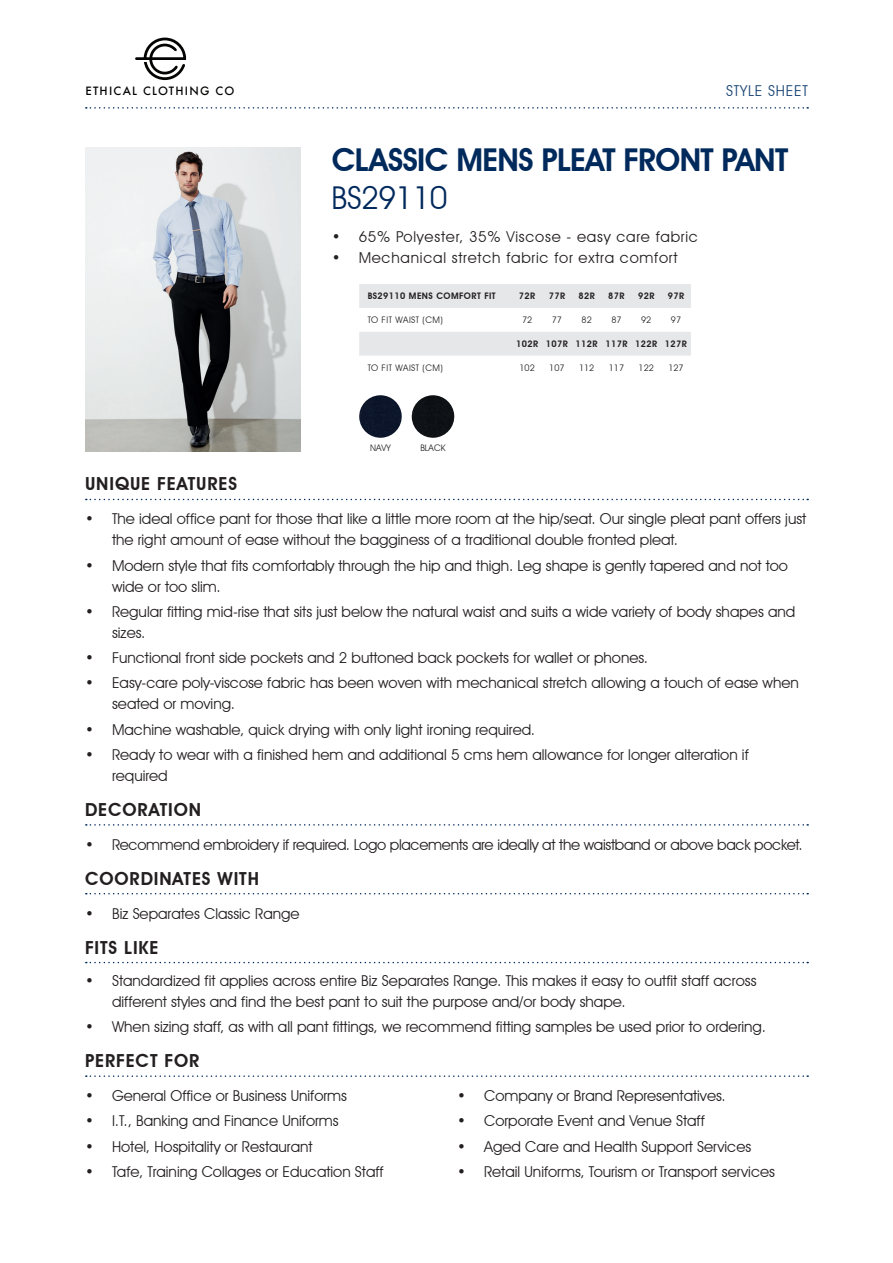
<style>
.page{position:relative;width:893px;height:1263px;background:#fff}
.page>*{position:absolute;margin:0;border:0;box-sizing:border-box;transform-origin:0 0}
.t1{font:600 31.5px "Avant Garde IT Cby BT";letter-spacing:-.02em;color:#00295c}
.t2{font:31.5px "Avant Garde IT Cby BT";letter-spacing:-.02em;color:#00295c}
.t3{font:600 18px "Avant Garde IT Cby BT";letter-spacing:.05em;color:#231f20}
.t4{font:15px/21px "Avant Garde IT Cby BT";color:#231f20}
.t5{font:15px "Avant Garde IT Cby BT";letter-spacing:-.02em;color:#231f20}
.t6{font:15px "Avant Garde IT Cby BT";letter-spacing:.05em;color:#231f20}
.t7{font:15px "Avant Garde IT Cby BT";letter-spacing:.05em;color:#1a4574}
.t8{font:500 11.1px "Futura";letter-spacing:.11em;color:#040503}
.t9{font:600 9px "Avant Garde IT Cby BT";letter-spacing:.05em;color:#231f20}
.t10{font:9px "Avant Garde IT Cby BT";color:#231f20}
.t11{font:9px "Avant Garde IT Cby BT";letter-spacing:.05em;color:#231f20}
</style>
<div class="page">
<svg style="left:86px;top:107px;width:722px;height:2px"></svg>
<svg style="left:86px;top:499px;width:722px;height:1px"></svg>
<svg style="left:86px;top:824px;width:722px;height:2px"></svg>
<svg style="left:86px;top:962px;width:722px;height:1px"></svg>
<img style="left:85px;top:147px;width:215px;height:304px">
<svg style="left:86px;top:1075px;width:722px;height:2px"></svg>
<svg style="left:86px;top:893px;width:722px;height:1px"></svg>
<img style="left:359px;top:395px;width:43px;height:43px">
<svg style="left:359px;top:284px;width:332px;height:72px"></svg>
<img style="left:411px;top:395px;width:44px;height:43px">
<svg style="left:135px;top:38px;width:51px;height:42px"></svg>
<p class="t8" style="left:85px;top:83px;width:150px">ETHICAL CLOTHING CO</p>
<p class="t3" style="left:85px;top:473px;width:154px">UNIQUE FEATURES</p>
<p class="t7" style="left:726px;top:82px;width:83px">STYLE SHEET</p>
<h1 class="t1" style="left:332px;top:141px;width:458px">CLASSIC MENS PLEAT FRONT PANT</h1>
<h1 class="t2" style="left:332px;top:179px;width:118px">BS29110</h1>
<p class="t6" style="left:332px;top:227px;width:368px">• 65% Polyester, 35% Viscose - easy care fabric</p>
<p class="t6" style="left:332px;top:248px;width:347px">• Mechanical stretch fabric for extra comfort</p>
<p class="t9" style="left:368px;top:291px;width:129px">BS29110 MENS COMFORT FIT</p>
<p class="t9" style="left:519px;top:291px;width:18px">72R</p>
<p class="t9" style="left:549px;top:291px;width:18px">77R</p>
<p class="t9" style="left:578px;top:291px;width:18px">82R</p>
<p class="t9" style="left:608px;top:291px;width:18px">87R</p>
<p class="t9" style="left:638px;top:291px;width:18px">92R</p>
<p class="t9" style="left:668px;top:291px;width:18px">97R</p>
<p class="t11" style="left:368px;top:315px;width:77px">TO FIT WAIST (CM)</p>
<p class="t10" style="left:522px;top:315px;width:12px">72</p>
<p class="t10" style="left:552px;top:315px;width:12px">77</p>
<p class="t10" style="left:582px;top:315px;width:12px">82</p>
<p class="t10" style="left:611px;top:315px;width:12px">87</p>
<p class="t10" style="left:641px;top:315px;width:12px">92</p>
<p class="t10" style="left:671px;top:315px;width:12px">97</p>
<p class="t9" style="left:516px;top:338px;width:172px">102R 107R 112R 117R 122R 127R</p>
<p class="t11" style="left:368px;top:362px;width:77px">TO FIT WAIST (CM)</p>
<p class="t10" style="left:520px;top:362px;width:17px">102</p>
<p class="t10" style="left:549px;top:362px;width:17px">107</p>
<p class="t10" style="left:579px;top:362px;width:17px">112</p>
<p class="t10" style="left:609px;top:362px;width:17px">117</p>
<p class="t10" style="left:639px;top:362px;width:17px">122</p>
<p class="t10" style="left:668px;top:362px;width:17px">127</p>
<p class="t10" style="left:370px;top:443px;width:22px">NAVY</p>
<p class="t10" style="left:420px;top:443px;width:27px">BLACK</p>
<p class="t4" style="left:112px;top:508px;width:696px;text-indent:-27px">• The ideal office pant for those that like a little more room at the hip/seat. Our single pleat pant offers just the right amount of ease without the bagginess of a traditional double fronted pleat.</p>
<p class="t4" style="left:112px;top:555px;width:677px;text-indent:-27px">• Modern style that fits comfortably through the hip and thigh. Leg shape is gently tapered and not too wide or too slim.</p>
<p class="t4" style="left:112px;top:601px;width:685px;text-indent:-27px">• Regular fitting mid-rise that sits just below the natural waist and suits a wide variety of body shapes and sizes.</p>
<p class="t4" style="left:85px;top:647px;width:564px">• Functional front side pockets and 2 buttoned back pockets for wallet or phones.</p>
<p class="t4" style="left:112px;top:672px;width:688px;text-indent:-27px">• Easy-care poly-viscose fabric has been woven with mechanical stretch allowing a touch of ease when seated or moving.</p>
<p class="t4" style="left:85px;top:719px;width:452px">• Machine washable, quick drying with only light ironing required.</p>
<p class="t4" style="left:112px;top:744px;width:638px;text-indent:-27px">• Ready to wear with a finished hem and additional 5 cms hem allowance for longer alteration if required</p>
<p class="t3" style="left:85px;top:799px;width:118px">DECORATION</p>
<p class="t5" style="left:85px;top:835px;width:719px">• Recommend embroidery if required. Logo placements are ideally at the waistband or above back pocket.</p>
<p class="t3" style="left:85px;top:867px;width:175px">COORDINATES WITH</p>
<p class="t4" style="left:85px;top:903px;width:216px">• Biz Separates Classic Range</p>
<p class="t3" style="left:85px;top:936px;width:75px">FITS LIKE</p>
<p class="t4" style="left:112px;top:970px;width:646px;text-indent:-27px">• Standardized fit applies across entire Biz Separates Range. This makes it easy to outfit staff across different styles and find the best pant to suit the purpose and/or body shape.</p>
<p class="t4" style="left:85px;top:1016px;width:682px">• When sizing staff, as with all pant fittings, we recommend fitting samples be used prior to ordering.</p>
<p class="t3" style="left:85px;top:1050px;width:116px">PERFECT FOR</p>
<p class="t4" style="left:85px;top:1085px;width:263px">• General Office or Business Uniforms</p>
<p class="t4" style="left:85px;top:1110px;width:255px">• I.T., Banking and Finance Uniforms</p>
<p class="t4" style="left:85px;top:1135px;width:229px">• Hotel, Hospitality or Restaurant</p>
<p class="t4" style="left:85px;top:1161px;width:300px">• Tafe, Training Collages or Education Staff</p>
<p class="t4" style="left:457px;top:1085px;width:270px">• Company or Brand Representatives.</p>
<p class="t4" style="left:457px;top:1110px;width:249px">• Corporate Event and Venue Staff</p>
<p class="t4" style="left:457px;top:1135px;width:296px">• Aged Care and Health Support Services</p>
<p class="t4" style="left:457px;top:1161px;width:319px">• Retail Uniforms, Tourism or Transport services</p>
</div>
